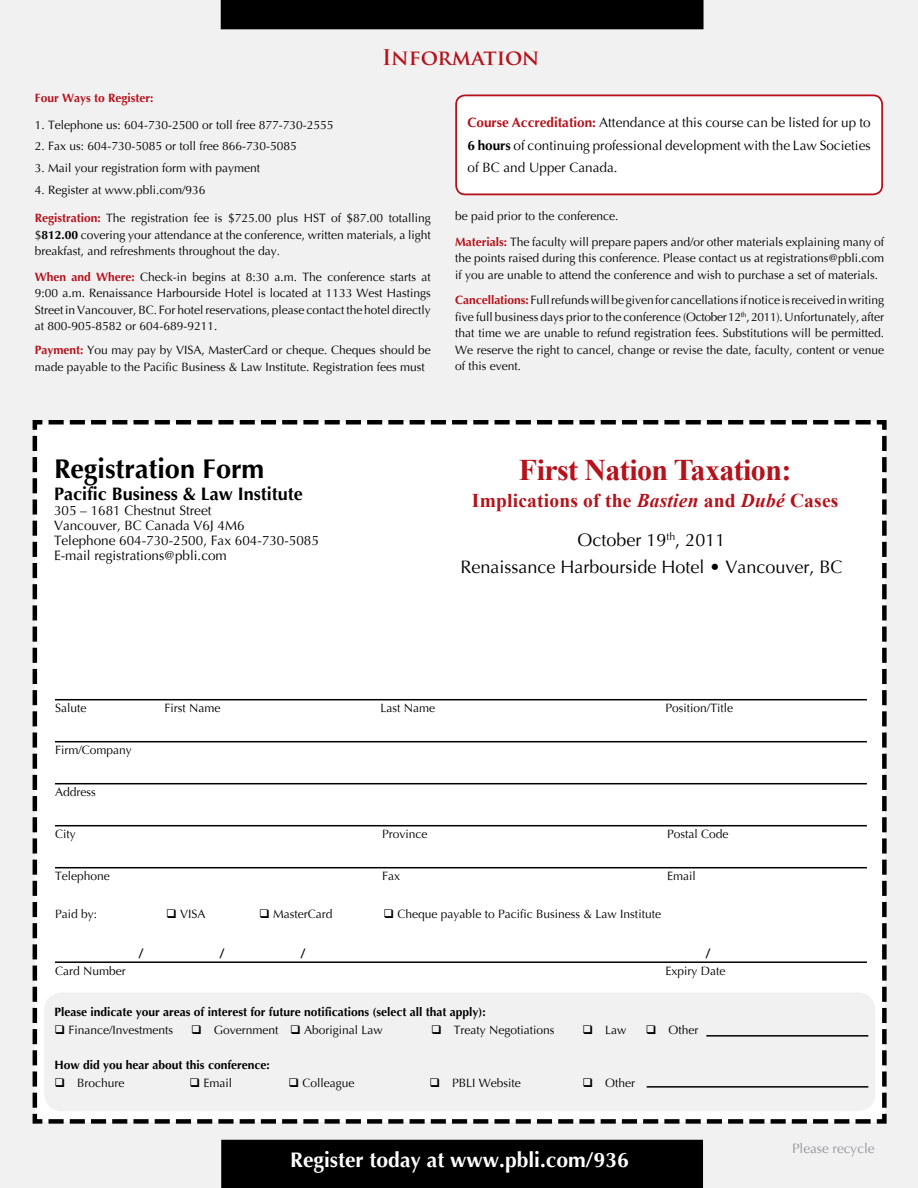
<style>
.page{position:relative;width:918px;height:1188px;background:#f1f1f2}
.page>*{position:absolute;margin:0;border:0;box-sizing:border-box;transform-origin:0 0}
.t1{font:700 30px "Times New Roman";letter-spacing:-.02em;color:#b5121b}
.t2{font:700 27px "Optima";color:#000}
.t3{font:700 21px "Optima";color:#fff}
.t4{font:700 21px "Trajan Pro";letter-spacing:-.005em;color:#b5121b}
.t5{font:700 19.5px "Times New Roman";letter-spacing:.01em;color:#b5121b}
.t6{font:18px/27px "Optima";color:#000;text-align:center}
.t7{font:700 18px "Optima";color:#000}
.t8{font:13.5px/15px "Optima";color:#000}
.t9{font:13.5px "Optima";color:#939598}
.t10{font:700 13.5px "Optima";color:#000}
.t11{font:12px/16.5px "Optima";color:#000}
.t12{font:700 12px "Optima";color:#000}
.t13{font:700 12px "Optima";color:#b5121b}
.s1{font-weight:700;color:#b5121b}
.s2{font-weight:700}
.s3{font-style:italic}
</style>
<div class="page">
<div style="left:221px;top:0;width:483px;height:29px;background:#000"></div>
<div style="left:221px;top:1140px;width:482px;height:48px;background:#000"></div>
<div style="left:32px;top:420px;width:855px;height:704px;background:#fff"></div>
<div style="left:44px;top:992px;width:831px;height:119px;background:#f1f1f2;border-radius:18px"></div>
<hr style="left:55px;top:699px;width:812px;height:1px;background:#000">
<hr style="left:55px;top:741px;width:812px;height:1px;background:#000">
<hr style="left:55px;top:783px;width:812px;height:1px;background:#000">
<hr style="left:55px;top:825px;width:812px;height:1px;background:#000">
<hr style="left:55px;top:867px;width:812px;height:1px;background:#000">
<hr style="left:55px;top:961px;width:812px;height:2px;background:#000">
<hr style="left:706px;top:1035px;width:162px;height:2px;background:#000">
<hr style="left:647px;top:1086px;width:221px;height:2px;background:#000">
<div style="left:456px;top:95px;width:426px;height:99px;background:#fff;border-radius:9px"></div>
<div style="left:455px;top:94px;width:428px;height:101px;border:2px solid #b5121b;border-radius:9px"></div>
<h3 class="t4" style="left:382px;top:44px;width:159px">Information</h3>
<p class="t13" style="left:35px;top:91px;width:120px">Four Ways to Register:</p>
<p class="t11" style="left:35px;top:116px;width:300px">1. Telephone us: 604-730-2500 or toll free 877-730-2555</p>
<p class="t11" style="left:35px;top:138px;width:264px">2. Fax us: 604-730-5085 or toll free 866-730-5085</p>
<p class="t11" style="left:35px;top:160px;width:227px">3. Mail your registration form with payment</p>
<p class="t11" style="left:35px;top:182px;width:172px">4. Register at www.pbli.com/936</p>
<p class="t11" style="left:35px;top:210px;width:398px;text-align:justify"><span class="s1">Registration:</span> The registration fee is $725.00 plus HST of $87.00 totalling $<span class="s2">812.00</span> covering your attendance at the conference, written materials, a light breakfast, and refreshments throughout the day.</p>
<p class="t11" style="left:35px;top:269px;width:398px;text-align:justify"><span class="s1">When and Where:</span> Check-in begins at 8:30 a.m. The conference starts at 9:00 a.m. Renaissance Harbourside Hotel is located at 1133 West Hastings Street in Vancouver, BC. For hotel reservations, please contact the hotel directly at 800-905-8582 or 604-689-9211.</p>
<p class="t11" style="left:35px;top:342px;width:398px"><span class="s1">Payment:</span> You may pay by VISA, MasterCard or cheque. Cheques should be made payable to the Pacific Business &amp; Law Institute. Registration fees must</p>
<p class="t8" style="left:468px;top:112px;width:405px;line-height:22.5px;text-align:justify"><span class="s1">Course Accreditation:</span> Attendance at this course can be listed for up to <span class="s2">6 hours</span> of continuing professional development with the Law Societies of BC and Upper Canada.</p>
<p class="t11" style="left:455px;top:204px;width:430px;line-height:25.5px">be paid prior to the conference.<br><span class="s1">Materials:</span> The faculty will prepare papers and/or other materials explaining many of</p>
<p class="t11" style="left:455px;top:250px;width:431px">the points raised during this conference. Please contact us at registrations@pbli.com if you are unable to attend the conference and wish to purchase a set of materials.</p>
<p class="t11" style="left:455px;top:292px;width:431px;text-align:justify"><span class="s1">Cancellations:</span> Fullrefundswillbe givenfor cancellationsifnotice isreceivedinwriting five full business days prior to the conference (October12<sup>th</sup>,2011). Unfortunately, after that time we are unable to refund registration fees. Substitutions will be permitted.<br>We reserve the right to cancel, change or revise the date, faculty, content or venue of this event.</p>
<h2 class="t2" style="left:54px;top:454px;width:212px">Registration Form</h2>
<h3 class="t7" style="left:54px;top:484px;width:250px">Pacific Business &amp; Law Institute</h3>
<p class="t8" style="left:54px;top:503px;width:266px">305 – 1681 Chestnut Street<br>Vancouver, BC Canada V6J 4M6<br>Telephone 604-730-2500, Fax 604-730-5085<br>E-mail registrations@pbli.com</p>
<h1 class="t1" style="left:519px;top:449px;width:274px">First Nation Taxation:</h1>
<h3 class="t5" style="left:472px;top:487px;width:368px">Implications of the <span class="s3">Bastien</span> and <span class="s3">Dubé</span> Cases</h3>
<h3 class="t6" style="left:460px;top:527px;width:384px">October 19<sup>th</sup>, 2011<br>Renaissance Harbourside Hotel • Vancouver, BC</h3>
<p class="t11" style="left:55px;top:700px;width:33px">Salute</p>
<p class="t11" style="left:165px;top:700px;width:58px">First Name</p>
<p class="t11" style="left:381px;top:700px;width:56px">Last Name</p>
<p class="t11" style="left:666px;top:700px;width:69px">Position/Title</p>
<p class="t11" style="left:55px;top:742px;width:78px">Firm/Company</p>
<p class="t11" style="left:55px;top:784px;width:42px">Address</p>
<p class="t11" style="left:55px;top:826px;width:22px">City</p>
<p class="t11" style="left:382px;top:826px;width:47px">Province</p>
<p class="t11" style="left:667px;top:826px;width:63px">Postal Code</p>
<p class="t11" style="left:55px;top:868px;width:56px">Telephone</p>
<p class="t11" style="left:382px;top:868px;width:20px">Fax</p>
<p class="t11" style="left:667px;top:868px;width:30px">Email</p>
<p class="t11" style="left:55px;top:906px;width:44px">Paid by:</p>
<p class="t11" style="left:166px;top:906px;width:41px">❑ VISA</p>
<p class="t11" style="left:259px;top:906px;width:75px">❑ MasterCard</p>
<p class="t11" style="left:384px;top:906px;width:279px">❑ Cheque payable to Pacific Business &amp; Law Institute</p>
<p class="t10" style="left:138px;top:946px;width:7px">/</p>
<p class="t10" style="left:219px;top:946px;width:7px">/</p>
<p class="t10" style="left:300px;top:946px;width:7px">/</p>
<p class="t10" style="left:705px;top:946px;width:7px">/</p>
<p class="t11" style="left:55px;top:963px;width:72px">Card Number</p>
<p class="t11" style="left:666px;top:963px;width:62px">Expiry Date</p>
<p class="t12" style="left:55px;top:1006px;width:433px">Please indicate your areas of interest for future notifications (select all that apply):</p>
<p class="t11" style="left:55px;top:1022px;width:120px">❑ Finance/Investments</p>
<p class="t11" style="left:191px;top:1022px;width:193px">❑ Government ❑ Aboriginal Law</p>
<p class="t11" style="left:431px;top:1022px;width:125px">❑ Treaty Negotiations</p>
<p class="t11" style="left:583px;top:1022px;width:46px">❑ Law</p>
<p class="t11" style="left:646px;top:1022px;width:54px">❑ Other</p>
<p class="t12" style="left:55px;top:1058px;width:217px">How did you hear about this conference:</p>
<p class="t11" style="left:55px;top:1075px;width:72px">❑ Brochure</p>
<p class="t11" style="left:190px;top:1075px;width:44px">❑ Email</p>
<p class="t11" style="left:289px;top:1075px;width:68px">❑ Colleague</p>
<p class="t11" style="left:430px;top:1075px;width:93px">❑ PBLI Website</p>
<p class="t11" style="left:583px;top:1075px;width:54px">❑ Other</p>
<h3 class="t3" style="left:290px;top:1148px;width:340px">Register today at www.pbli.com/936</h3>
<p class="t9" style="left:792px;top:1141px;width:84px">Please recycle</p>
</div>
